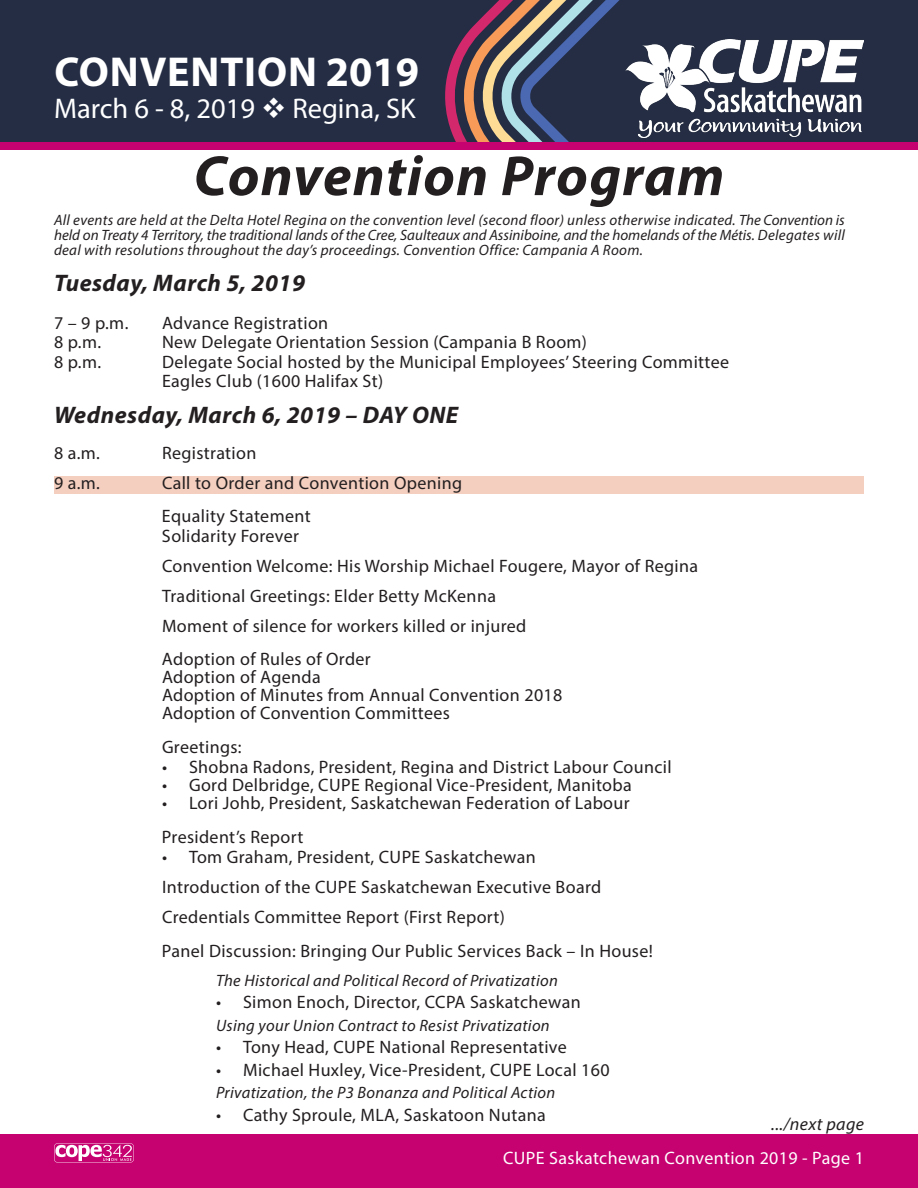
<style>
.page{position:relative;width:918px;height:1188px;background:#fff}
.page>*{position:absolute;margin:0;border:0;box-sizing:border-box;transform-origin:0 0}
.t1{font:italic 700 57px "Myriad Pro";letter-spacing:.02em;color:#231f20}
.t2{font:700 42px "Myriad Pro";letter-spacing:.02em;color:#fff}
.t3{font:28.5px "Myriad Pro";color:#fff}
.t4{font:italic 700 24px "Myriad Pro";letter-spacing:.02em;color:#231f20}
.Paragraph_Style_1{font:18px "Myriad Pro";letter-spacing:.02em;color:#231f20}
.t5{font:18px "Myriad Pro";letter-spacing:.02em;color:#fff}
.t6{font:italic 18px "Myriad Pro";letter-spacing:.02em;color:#231f20}
.t7{font:italic 16.5px "Myriad Pro";letter-spacing:.02em;color:#231f20}
.t8{font:italic 15px/15px "Myriad Pro";letter-spacing:.02em;color:#231f20;text-align:justify}
</style>
<div class="page">
<div style="left:0;top:1134px;width:918px;height:54px;background:#c60170"></div>
<div style="left:871px;top:0;width:40px;height:142px;background:#242d44"></div>
<div style="left:825px;top:0;width:40px;height:142px;background:#242d44"></div>
<svg style="left:429px;top:0;width:382px;height:142px;background:#494659"></svg>
<img style="left:625px;top:40px;width:238px;height:97px">
<div style="left:0;top:0;width:429px;height:146px;background:#242d44"></div>
<div style="left:0;top:142px;width:918px;height:7px;background:#c60170"></div>
<div style="left:54px;top:476px;width:810px;height:18px;background:#f4cfc0"></div>
<svg style="left:54px;top:1143px;width:80px;height:20px"></svg>
<p class="t2" style="left:54px;top:44px;width:366px">CONVENTION 2019</p>
<p class="t3" style="left:54px;top:91px;width:363px">March 6 - 8, 2019 ❖ Regina, SK</p>
<p class="t1" style="left:194px;top:139px;width:532px">Convention Program</p>
<p class="t8" style="left:54px;top:212px;width:793px">All events are held at the Delta Hotel Regina on the convention level (second floor) unless otherwise indicated. The Convention is held on Treaty 4 Territory, the traditional lands of the Cree, Saulteaux and Assiniboine, and the homelands of the Métis. Delegates will deal with resolutions throughout the day’s proceedings. Convention Office: Campania A Room.</p>
<p class="t4" style="left:54px;top:267px;width:252px">Tuesday, March 5, 2019</p>
<p class="Paragraph_Style_1" style="left:54px;top:311px;width:76px">7 – 9 p.m.</p>
<p class="Paragraph_Style_1" style="left:162px;top:311px;width:168px">Advance Registration</p>
<p class="Paragraph_Style_1" style="left:54px;top:331px;width:49px">8 p.m.</p>
<p class="Paragraph_Style_1" style="left:162px;top:331px;width:427px">New Delegate Orientation Session (Campania B Room)</p>
<p class="Paragraph_Style_1" style="left:54px;top:350px;width:49px">8 p.m.</p>
<p class="Paragraph_Style_1" style="left:162px;top:350px;width:569px">Delegate Social hosted by the Municipal Employees’ Steering Committee</p>
<p class="Paragraph_Style_1" style="left:162px;top:370px;width:223px">Eagles Club (1600 Halifax St)</p>
<p class="t4" style="left:54px;top:399px;width:406px">Wednesday, March 6, 2019 – DAY ONE</p>
<p class="Paragraph_Style_1" style="left:54px;top:442px;width:47px">8 a.m.</p>
<p class="Paragraph_Style_1" style="left:162px;top:442px;width:96px">Registration</p>
<p class="Paragraph_Style_1" style="left:54px;top:472px;width:47px">9 a.m.</p>
<p class="Paragraph_Style_1" style="left:162px;top:472px;width:302px">Call to Order and Convention Opening</p>
<p class="Paragraph_Style_1" style="left:162px;top:505px;width:150px">Equality Statement</p>
<p class="Paragraph_Style_1" style="left:162px;top:524px;width:139px">Solidarity Forever</p>
<p class="Paragraph_Style_1" style="left:162px;top:554px;width:538px">Convention Welcome: His Worship Michael Fougere, Mayor of Regina</p>
<p class="Paragraph_Style_1" style="left:162px;top:584px;width:336px">Traditional Greetings: Elder Betty McKenna</p>
<p class="Paragraph_Style_1" style="left:162px;top:614px;width:366px">Moment of silence for workers killed or injured</p>
<p class="Paragraph_Style_1" style="left:162px;top:647px;width:210px">Adoption of Rules of Order</p>
<p class="Paragraph_Style_1" style="left:162px;top:665px;width:160px">Adoption of Agenda</p>
<p class="Paragraph_Style_1" style="left:162px;top:683px;width:402px">Adoption of Minutes from Annual Convention 2018</p>
<p class="Paragraph_Style_1" style="left:162px;top:701px;width:289px">Adoption of Convention Committees</p>
<p class="Paragraph_Style_1" style="left:162px;top:736px;width:81px">Greetings:</p>
<p class="Paragraph_Style_1" style="left:162px;top:755px;width:511px">• Shobna Radons, President, Regina and District Labour Council</p>
<p class="Paragraph_Style_1" style="left:162px;top:773px;width:471px">• Gord Delbridge, CUPE Regional Vice-President, Manitoba</p>
<p class="Paragraph_Style_1" style="left:162px;top:791px;width:469px">• Lori Johb, President, Saskatchewan Federation of Labour</p>
<p class="Paragraph_Style_1" style="left:162px;top:826px;width:143px">President’s Report</p>
<p class="Paragraph_Style_1" style="left:162px;top:845px;width:375px">• Tom Graham, President, CUPE Saskatchewan</p>
<p class="Paragraph_Style_1" style="left:162px;top:875px;width:441px">Introduction of the CUPE Saskatchewan Executive Board</p>
<p class="Paragraph_Style_1" style="left:162px;top:905px;width:345px">Credentials Committee Report (First Report)</p>
<p class="Paragraph_Style_1" style="left:162px;top:940px;width:493px">Panel Discussion: Bringing Our Public Services Back – In House!</p>
<p class="t7" style="left:216px;top:970px;width:343px">The Historical and Political Record of Privatization</p>
<p class="Paragraph_Style_1" style="left:216px;top:991px;width:366px">• Simon Enoch, Director, CCPA Saskatchewan</p>
<p class="t7" style="left:216px;top:1015px;width:335px">Using your Union Contract to Resist Privatization</p>
<p class="Paragraph_Style_1" style="left:216px;top:1036px;width:352px">• Tony Head, CUPE National Representative</p>
<p class="Paragraph_Style_1" style="left:216px;top:1058px;width:395px">• Michael Huxley, Vice-President, CUPE Local 160</p>
<p class="t7" style="left:216px;top:1082px;width:341px">Privatization, the P3 Bonanza and Political Action</p>
<p class="Paragraph_Style_1" style="left:216px;top:1103px;width:331px">• Cathy Sproule, MLA, Saskatoon Nutana</p>
<p class="t6" style="left:771px;top:1112px;width:94px">.../next page</p>
<p class="t5" style="left:503px;top:1147px;width:362px">CUPE Saskatchewan Convention 2019 - Page 1</p>
</div>
